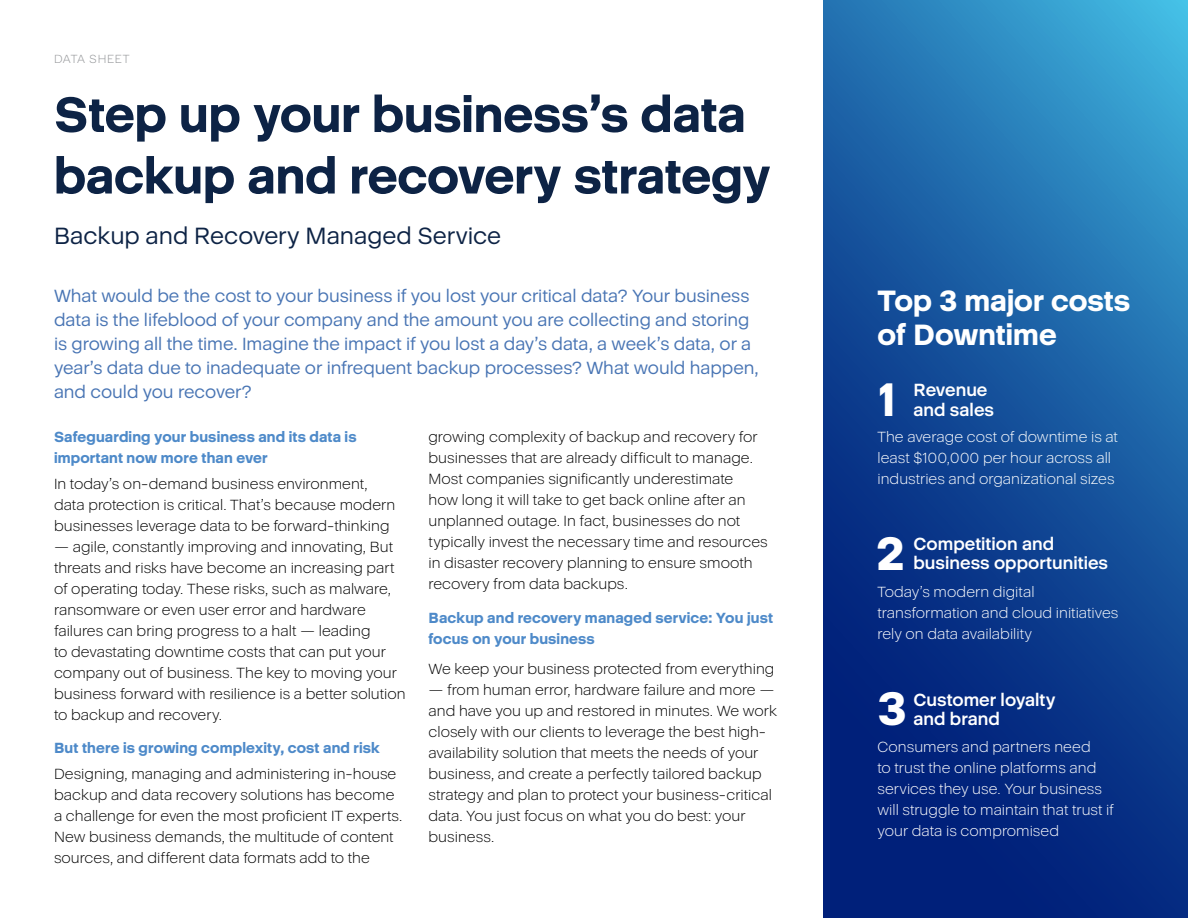
<style>
.page{position:relative;width:1188px;height:918px;background:#fff}
.page>*{position:absolute;margin:0;border:0;box-sizing:border-box;transform-origin:0 0}
.t1{font:800 51px/61.5px "Acronis Cyber";letter-spacing:-.005em;color:#0d2345}
.t2{font:800 48px "Acronis Cyber";color:#fff}
.t3{font:800 30px/34.5px "Acronis Cyber";color:#fff}
.t4{font:24px "Acronis Cyber";letter-spacing:-.005em;color:#0d2345}
.t5{font:18px/24px "Acronis Cyber";letter-spacing:-.005em;color:#4975b4}
.t6{font:700 18px/19.5px "Acronis Cyber";color:#fff}
.t7{font:300 15px/21px "Acronis Cyber";color:#000}
.t8{font:300 15px/21px "Acronis Cyber";color:#fff}
.t9{font:800 15px/21px "Acronis Cyber";letter-spacing:.01em;color:#4e8ac9}
.t10{font:300 12px "Acronis Cyber";letter-spacing:.05em;color:#939598}
</style>
<div class="page">
<svg style="left:824px;top:0;width:364px;height:918px;background:#14509a"></svg>
<p class="t10" style="left:54px;top:52px;width:77px">DATA SHEET</p>
<h1 class="t1" style="left:54px;top:84px;width:718px">Step up your business’s data backup and recovery strategy</h1>
<h3 class="t4" style="left:54px;top:221px;width:449px">Backup and Recovery Managed Service</h3>
<p class="t5" style="left:54px;top:284px;width:706px">What would be the cost to your business if you lost your critical data? Your business data is the lifeblood of your company and the amount you are collecting and storing is growing all the time. Imagine the impact if you lost a day’s data, a week’s data, or a year’s data due to inadequate or infrequent backup processes? What would happen, and could you recover?</p>
<p class="t9" style="left:54px;top:427px;width:304px">Safeguarding your business and its data is important now more than ever</p>
<p class="t7" style="left:54px;top:473px;width:343px">In today’s on-demand business environment, data protection is critical. That’s because modern businesses leverage data to be forward-thinking</p>
<p class="t7" style="left:54px;top:536px;width:353px">— agile, constantly improving and innovating, But threats and risks have become an increasing part of operating today. These risks, such as malware, ransomware or even user error and hardware failures can bring progress to a halt — leading<br>to devastating downtime costs that can put your company out of business. The key to moving your business forward with resilience is a better solution to backup and recovery.</p>
<p class="t9" style="left:54px;top:738px;width:327px">But there is growing complexity, cost and risk</p>
<p class="t7" style="left:54px;top:763px;width:350px">Designing, managing and administering in-house backup and data recovery solutions has become a challenge for even the most proficient IT experts.<br>New business demands, the multitude of content sources, and different data formats add to the</p>
<p class="t7" style="left:429px;top:427px;width:341px">growing complexity of backup and recovery for businesses that are already difficult to manage.<br>Most companies significantly underestimate<br>how long it will take to get back online after an unplanned outage. In fact, businesses do not typically invest the necessary time and resources in disaster recovery planning to ensure smooth recovery from data backups.</p>
<p class="t9" style="left:429px;top:607px;width:346px">Backup and recovery managed service: You just focus on your business</p>
<p class="t7" style="left:429px;top:658px;width:347px">We keep your business protected from everything</p>
<p class="t7" style="left:429px;top:679px;width:350px">— from human error, hardware failure and more — and have you up and restored in minutes. We work closely with our clients to leverage the best high&shy;availability solution that meets the needs of your business, and create a perfectly tailored backup strategy and plan to protect your business-critical data. You just focus on what you do best: your business.</p>
<h3 class="t3" style="left:878px;top:283px;width:254px">Top 3 major costs of Downtime</h3>
<h2 class="t2" style="left:878px;top:370px;width:21px">1</h2>
<p class="t8" style="left:878px;top:427px;width:242px">The average cost of downtime is at least $100,000 per hour across all industries and organizational sizes</p>
<p class="t6" style="left:914px;top:380px;width:82px">Revenue and sales</p>
<p class="t6" style="left:914px;top:534px;width:196px">Competition and business opportunities</p>
<h2 class="t2" style="left:878px;top:524px;width:28px">2</h2>
<p class="t8" style="left:878px;top:581px;width:242px">Today’s modern digital transformation and cloud initiatives rely on data availability</p>
<h2 class="t2" style="left:878px;top:679px;width:30px">3</h2>
<p class="t8" style="left:878px;top:736px;width:238px">Consumers and partners need<br>to trust the online platforms and services they use. Your business will struggle to maintain that trust if your data is compromised</p>
<p class="t6" style="left:914px;top:690px;width:143px">Customer loyalty and brand</p>
</div>
